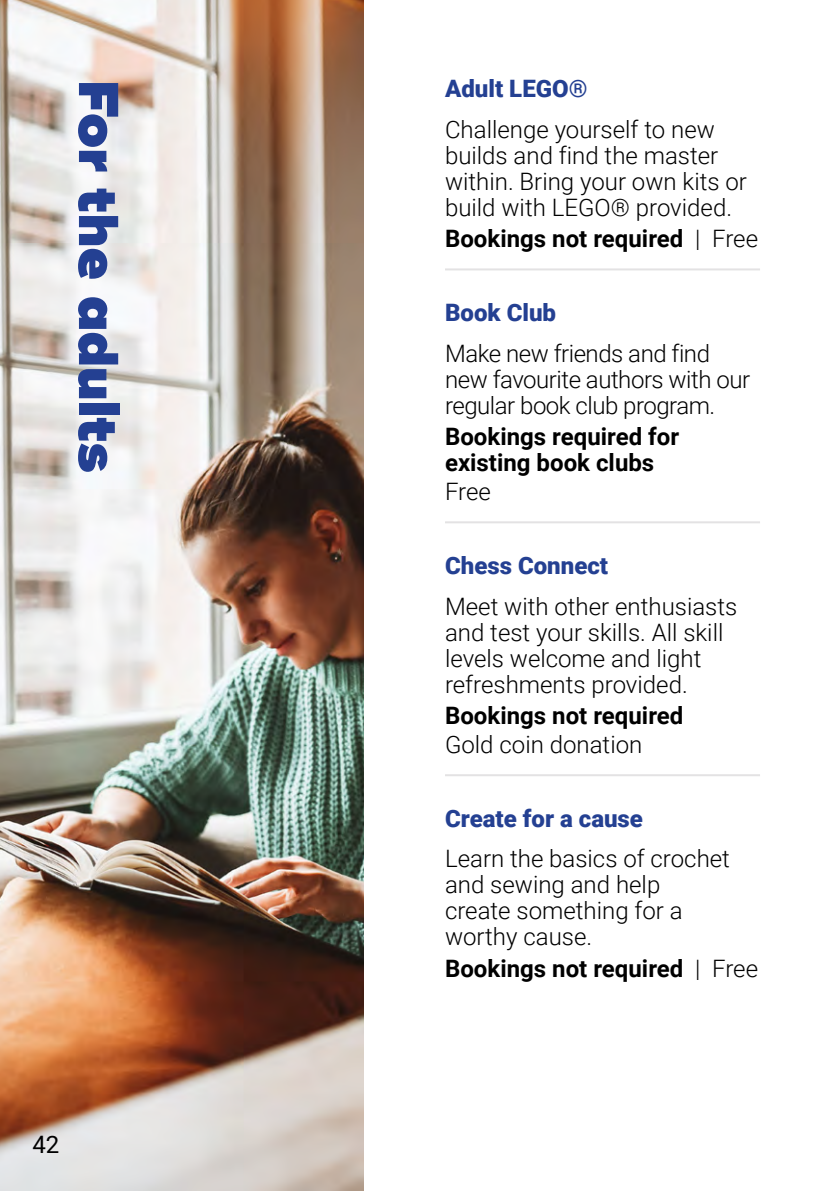
<style>
.page{position:relative;width:840px;height:1191px;background:#fff}
.page>*{position:absolute;margin:0;border:0;box-sizing:border-box;transform-origin:0 0}
.t1{font:900 56px "Ridley Grotesk";color:#244092}
.t2{font:300 24px/26px "Roboto";color:#000}
.t3{font:700 24px/26px "Roboto";color:#000}
.t4{font:300 24px/26px "Roboto";letter-spacing:-.02em;color:#000}
.t5{font:900 24px "Roboto";color:#244092}
.t6{font:24px "Roboto";color:#000}
.s1{font-weight:300}
</style>
<div class="page">
<hr style="left:445px;top:268px;width:314px;height:2px;background:#e3e2e3">
<hr style="left:445px;top:521px;width:314px;height:2px;background:#e3e2e3">
<hr style="left:445px;top:774px;width:314px;height:2px;background:#e3e2e3">
<img style="left:0;top:0;width:363px;height:1191px">
<h1 class="t1" style="left:134px;top:79px;width:395px;rotate:90deg">For the adults</h1>
<p class="t6" style="left:32px;top:1127px;width:28px">42</p>
<p class="t5" style="left:445px;top:72px;width:144px">Adult LEGO®</p>
<p class="t2" style="left:445px;top:115px;width:303px">Challenge yourself to new builds and find the master within. Bring your own kits or build with LEGO® provided.</p>
<p class="t3" style="left:445px;top:225px;width:314px">Bookings not required <span class="s1">| Free</span></p>
<p class="t5" style="left:445px;top:296px;width:112px">Book Club</p>
<p class="t4" style="left:445px;top:339px;width:306px">Make new friends and find new favourite authors with our regular book club program.</p>
<p class="t3" style="left:445px;top:423px;width:235px">Bookings required for existing book clubs</p>
<p class="t2" style="left:445px;top:478px;width:47px">Free</p>
<p class="t5" style="left:445px;top:549px;width:164px">Chess Connect</p>
<p class="t2" style="left:445px;top:592px;width:293px">Meet with other enthusiasts and test your skills. All skill levels welcome and light refreshments provided.</p>
<p class="t3" style="left:445px;top:702px;width:240px">Bookings not required</p>
<p class="t2" style="left:445px;top:730px;width:199px">Gold coin donation</p>
<p class="t5" style="left:445px;top:802px;width:199px">Create for a cause</p>
<p class="t2" style="left:445px;top:845px;width:286px">Learn the basics of crochet and sewing and help create something for a worthy cause.</p>
<p class="t3" style="left:445px;top:954px;width:314px">Bookings not required <span class="s1">| Free</span></p>
</div>
